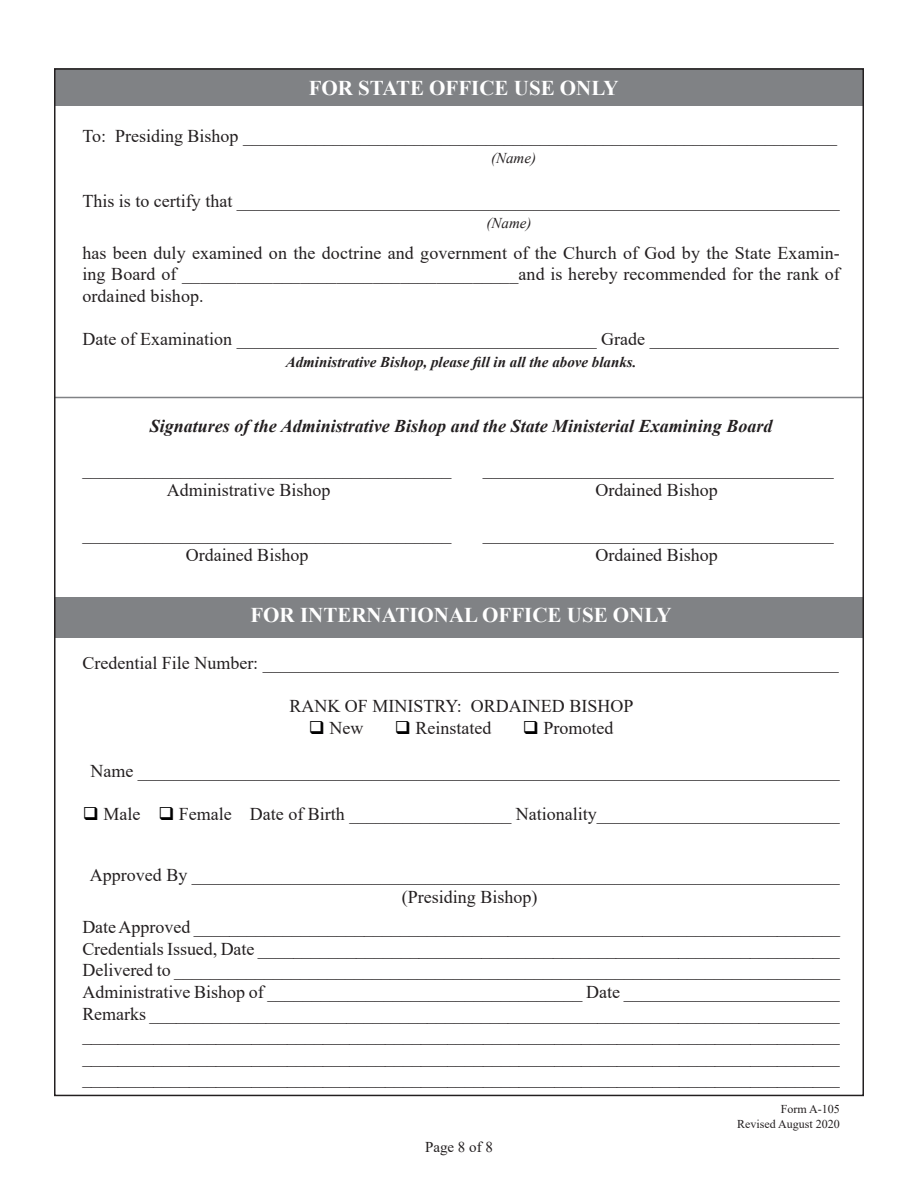
<style>
.page{position:relative;width:918px;height:1188px;background:#fff}
.page>*{position:absolute;margin:0;border:0;box-sizing:border-box;transform-origin:0 0}
.t1{font:700 21px "Times New Roman";color:#fff}
.t2{font:18px/21.6px "Times New Roman";color:#231f20;text-align:justify}
.t3{font:italic 700 18px "Times New Roman";color:#231f20}
.t4{font:italic 700 15px "Times New Roman";color:#231f20}
.t5{font:italic 15px "Times New Roman";color:#231f20}
.t6{font:15px "Times New Roman";color:#231f20}
.t7{font:12px "Times New Roman";color:#231f20}
.s1{color:#000}
</style>
<div class="page">
<div style="left:54px;top:597px;width:810px;height:41px;background:#808285"></div>
<div style="left:54px;top:68px;width:810px;height:37px;background:#808285"></div>
<hr style="left:54px;top:397px;width:810px;height:1px;background:#808285">
<p class="t1" style="left:309px;top:73px;width:312px">FOR STATE OFFICE USE ONLY</p>
<p class="t2" style="left:82px;top:124px;width:756px">To: Presiding Bishop __________________________________________________________________</p>
<p class="t5" style="left:491px;top:148px;width:46px">(Name)</p>
<p class="t2" style="left:82px;top:189px;width:759px">This is to certify that ___________________________________________________________________</p>
<p class="t5" style="left:487px;top:213px;width:46px">(Name)</p>
<p class="t2" style="left:82px;top:241px;width:759px">has been duly examined on the doctrine and government of the Church of God by the State Examin&shy;ing Board of _____________________________________and is hereby recommended for the rank of ordained bishop.</p>
<p class="t2" style="left:82px;top:328px;width:758px">Date of Examination ________________________________________ Grade _____________________</p>
<p class="t4" style="left:286px;top:351px;width:352px">Administrative Bishop, please fill in all the above blanks.</p>
<p class="t3" style="left:150px;top:413px;width:624px">Signatures of the Administrative Bishop and the State Ministerial Examining Board</p>
<p class="t2" style="left:82px;top:457px;width:370px">_________________________________________</p>
<p class="t2" style="left:483px;top:457px;width:353px">_______________________________________</p>
<p class="t2" style="left:167px;top:479px;width:165px">Administrative Bishop</p>
<p class="t2" style="left:595px;top:479px;width:124px">Ordained Bishop</p>
<p class="t2" style="left:82px;top:522px;width:370px">_________________________________________</p>
<p class="t2" style="left:483px;top:522px;width:353px">_______________________________________</p>
<p class="t2" style="left:186px;top:544px;width:124px">Ordained Bishop</p>
<p class="t2" style="left:595px;top:544px;width:124px">Ordained Bishop</p>
<p class="t1" style="left:250px;top:600px;width:423px">FOR INTERNATIONAL OFFICE USE ONLY</p>
<p class="t2" style="left:82px;top:652px;width:758px">Credential File Number: ________________________________________________________________</p>
<p class="t2" style="left:289px;top:695px;width:345px">RANK OF MINISTRY: ORDAINED BISHOP</p>
<p class="t2" style="left:309px;top:717px;width:56px"><span class="s1">❑</span> New</p>
<p class="t2" style="left:395px;top:717px;width:98px"><span class="s1">❑</span> Reinstated</p>
<p class="t2" style="left:523px;top:717px;width:92px"><span class="s1">❑</span> Promoted</p>
<p class="t2" style="left:90px;top:760px;width:751px">Name ______________________________________________________________________________</p>
<p class="t2" style="left:83px;top:803px;width:759px"><span class="s1">❑</span> Male <span class="s1">❑</span> Female Date of Birth __________________ Nationality___________________________</p>
<p class="t2" style="left:90px;top:864px;width:751px">Approved By ________________________________________________________________________</p>
<p class="t2" style="left:402px;top:885px;width:137px">(Presiding Bishop)</p>
<p class="t2" style="left:82px;top:916px;width:759px">Date Approved ________________________________________________________________________</p>
<p class="t2" style="left:82px;top:937px;width:759px">Credentials Issued, Date _________________________________________________________________</p>
<p class="t2" style="left:82px;top:959px;width:759px">Delivered to __________________________________________________________________________</p>
<p class="t2" style="left:82px;top:981px;width:759px">Administrative Bishop of ___________________________________ Date ________________________</p>
<p class="t2" style="left:82px;top:1002px;width:759px">Remarks _____________________________________________________________________________</p>
<p class="t2" style="left:82px;top:1024px;width:759px">_____________________________________________________________________________________</p>
<p class="t2" style="left:82px;top:1045px;width:759px">_____________________________________________________________________________________</p>
<p class="t2" style="left:82px;top:1067px;width:759px">_____________________________________________________________________________________</p>
<p class="t7" style="left:781px;top:1101px;width:61px">Form A-105</p>
<p class="t7" style="left:737px;top:1115px;width:104px">Revised August 2020</p>
<p class="t6" style="left:425px;top:1136px;width:69px">Page 8 of 8</p>
</div>
